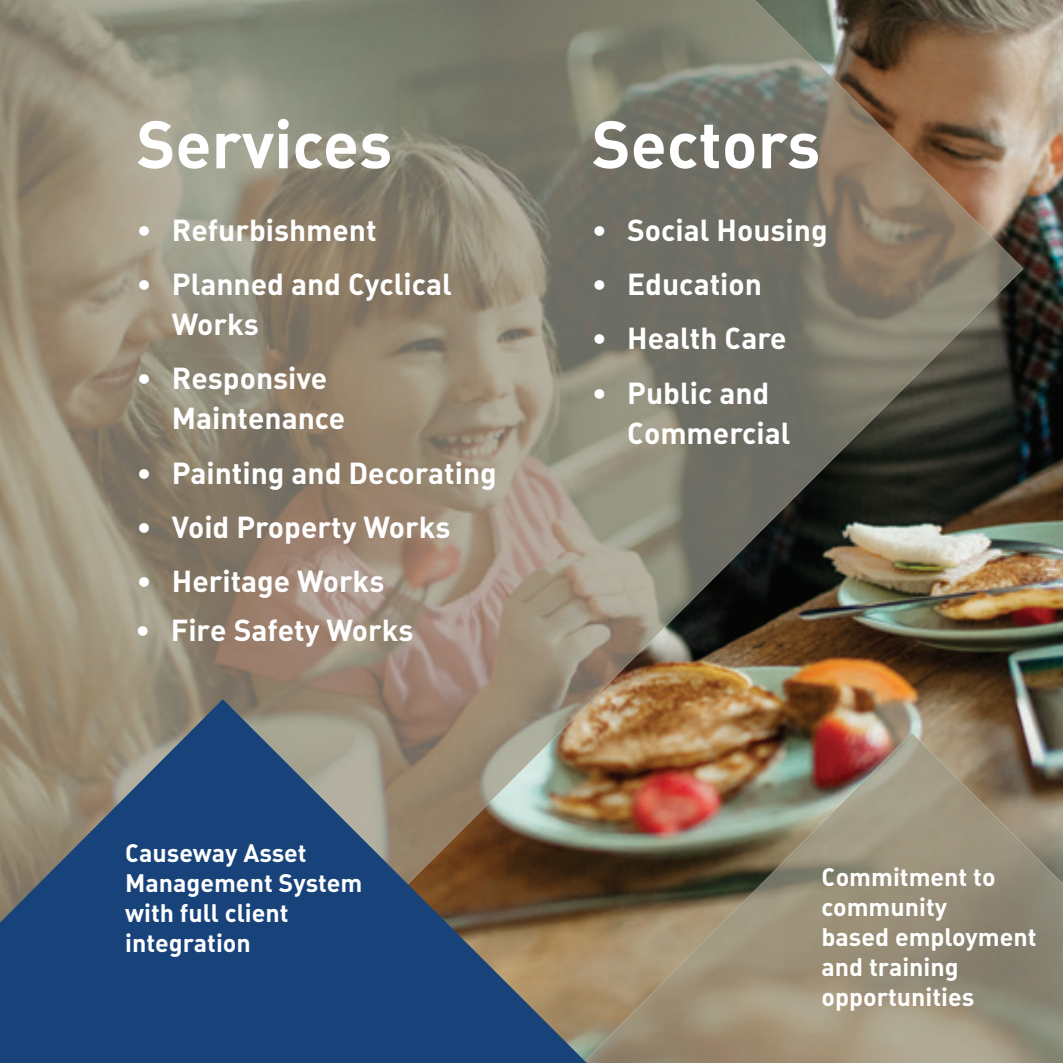
<style>
.page{position:relative;width:1063px;height:1063px;background:#fff}
.page>*{position:absolute;margin:0;border:0;box-sizing:border-box;transform-origin:0 0}
.t1{font:66px "SMDIN Bold";color:#fff}
.t2{font:30px/40px "SMDIN Bold";color:#fff}
.t3{font:25px/30px "SMDIN Bold";color:#fff}
.s1{font-family:"SMDIN Medium"}
</style>
<div class="page">
<img style="left:1023px;top:0;width:40px;height:733px">
<img style="left:1023px;top:733px;width:40px;height:330px">
<img style="left:0;top:0;width:1023px;height:1063px">
<svg style="left:0;top:699px;width:587px;height:364px;background:#4b5e73"></svg>
<h1 class="t1" style="left:136px;top:121px;width:257px">Services</h1>
<h1 class="t1" style="left:592px;top:121px;width:230px">Sectors</h1>
<p class="t2" style="left:136px;top:213px;width:242px"><span class="s1">•</span> Refurbishment</p>
<p class="t2" style="left:172px;top:268px;width:282px;text-indent:-35px"><span class="s1">•</span> Planned and Cyclical<br>Works</p>
<p class="t2" style="left:172px;top:362px;width:175px;text-indent:-35px"><span class="s1">•</span> Responsive<br>Maintenance</p>
<p class="t2" style="left:136px;top:456px;width:362px"><span class="s1">•</span> Painting and Decorating</p>
<p class="t2" style="left:136px;top:510px;width:316px"><span class="s1">•</span> Void Property Works</p>
<p class="t2" style="left:136px;top:564px;width:250px"><span class="s1">•</span> Heritage Works</p>
<p class="t2" style="left:135px;top:614px;width:280px"><span class="s1">•</span> Fire Safety Works</p>
<p class="t3" style="left:125px;top:840px;width:239px">Causeway Asset<br>Management System with full client integration</p>
<p class="t2" style="left:592px;top:213px;width:237px"><span class="s1">•</span> Social Housing</p>
<p class="t2" style="left:592px;top:268px;width:172px"><span class="s1">•</span> Education</p>
<p class="t2" style="left:592px;top:322px;width:196px"><span class="s1">•</span> Health Care</p>
<p class="t2" style="left:627px;top:376px;width:165px;text-indent:-35px"><span class="s1">•</span> Public and<br>Commercial</p>
<p class="t3" style="left:822px;top:865px;width:217px">Commitment to community<br>based employment and training opportunities</p>
</div>
